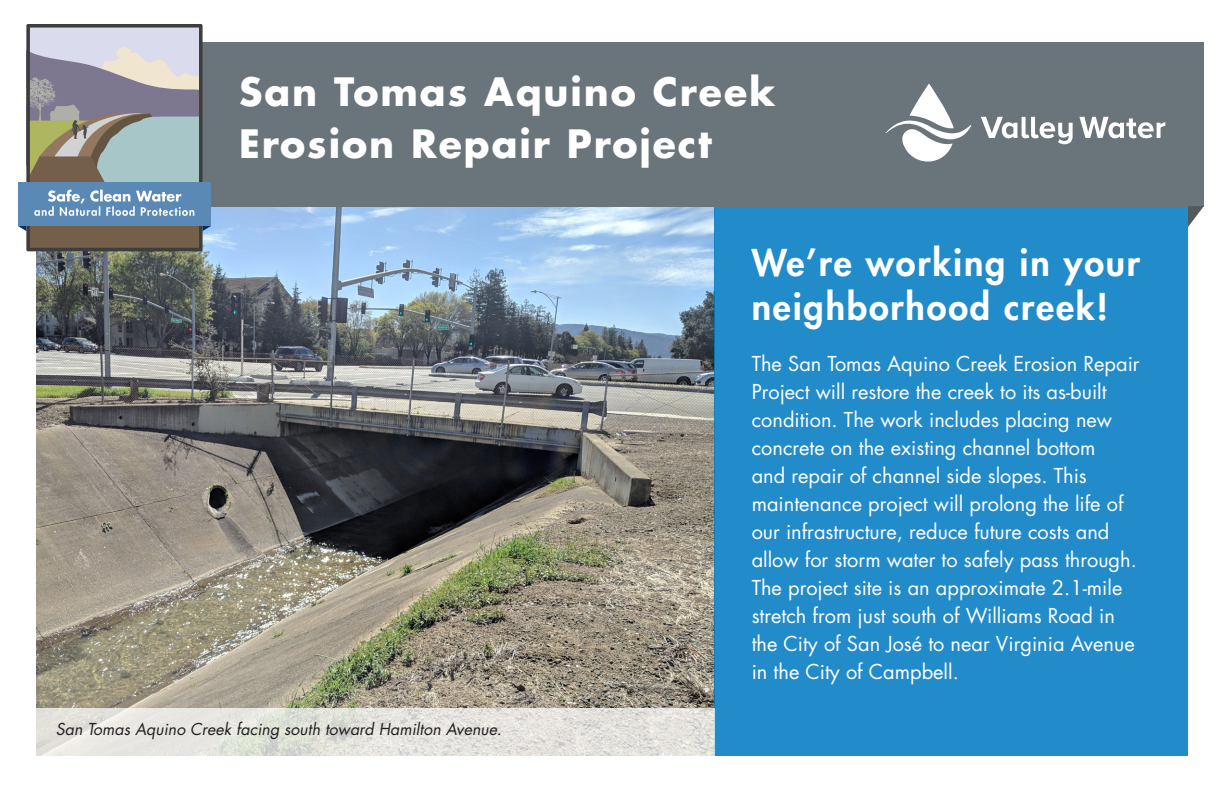
<style>
.page{position:relative;width:1224px;height:792px;background:#fff}
.page>*{position:absolute;margin:0;border:0;box-sizing:border-box;transform-origin:0 0}
.t1{font:700 38px "Futura Std";letter-spacing:.05em;color:#fff}
.t2{font:800 36px "Futura Std";letter-spacing:.05em;color:#fff}
.t3{font:20px/28px "Futura Std";color:#fff}
.G-Caption{font:italic 16px "Futura Std";color:#231f20}
</style>
<div class="page">
<img style="left:36px;top:206px;width:678px;height:502px">
<div style="left:714px;top:205px;width:474px;height:551px;background:#228bca"></div>
<div style="left:198px;top:42px;width:1006px;height:164px;background:#6a747b"></div>
<svg style="left:26px;top:24px;width:177px;height:227px;background:#958d8d"></svg>
<svg style="left:18px;top:46px;width:193px;height:185px;background:#929ea7"></svg>
<svg style="left:981px;top:117px;width:92px;height:27px"></svg>
<svg style="left:1079px;top:117px;width:86px;height:22px"></svg>
<svg style="left:886px;top:84px;width:85px;height:78px"></svg>
<svg style="left:612px;top:708px;width:102px;height:48px;background:#e3e1dc"></svg>
<div style="left:0;top:605px;width:612px;height:187px;background:#fff;opacity:.42"></div>
<svg style="left:1188px;top:206px;width:16px;height:21px"></svg>
<p class="t1" style="left:239px;top:67px;width:538px">San Tomas Aquino Creek</p>
<p class="t1" style="left:239px;top:119px;width:474px">Erosion Repair Project</p>
<p class="G-Caption" style="left:56px;top:719px;width:448px">San Tomas Aquino Creek facing south toward Hamilton Avenue.</p>
<p class="t2" style="left:752px;top:240px;width:390px">We’re working in your</p>
<p class="t2" style="left:752px;top:284px;width:358px">neighborhood creek!</p>
<p class="t3" style="left:752px;top:350px;width:389px">The San Tomas Aquino Creek Erosion Repair Project will restore the creek to its as-built condition. The work includes placing new concrete on the existing channel bottom<br>and repair of channel side slopes. This maintenance project will prolong the life of our infrastructure, reduce future costs and allow for storm water to safely pass through.<br>The project site is an approximate 2.1-mile stretch from just south of Williams Road in the City of San José to near Virginia Avenue in the City of Campbell.</p>
</div>
